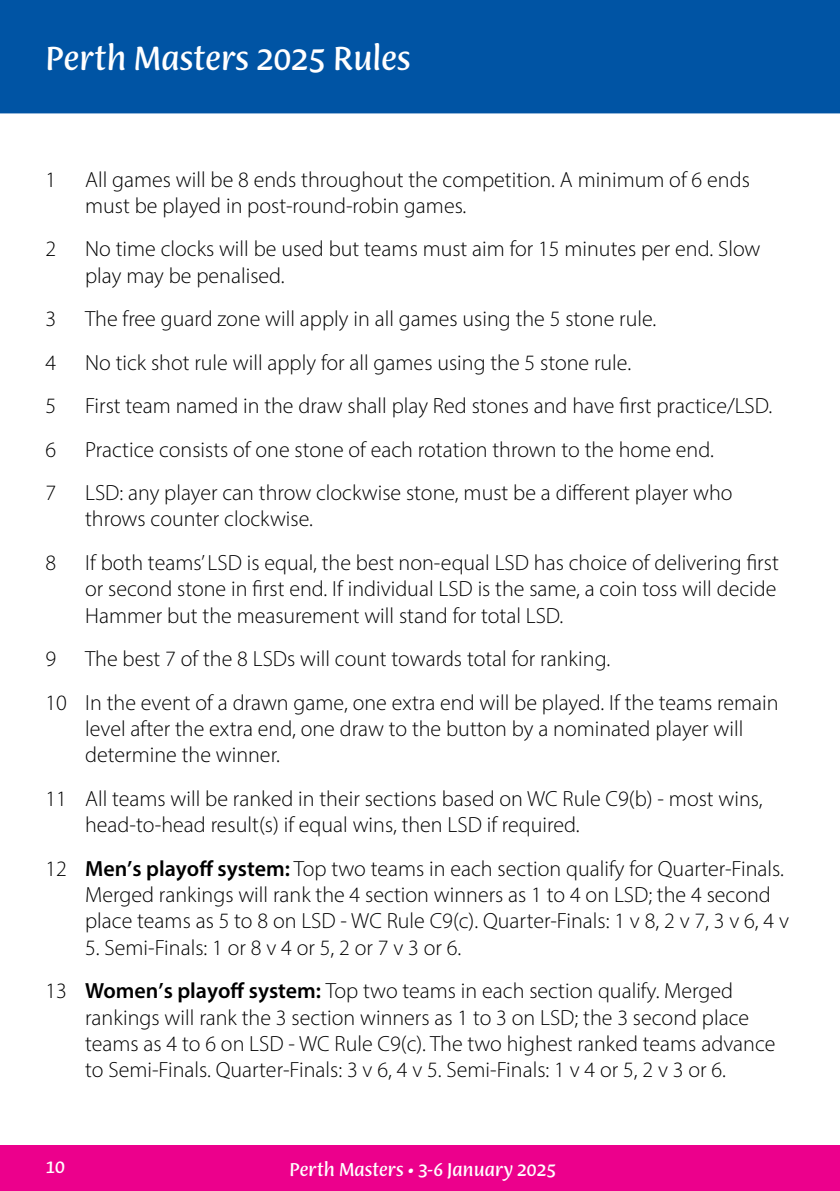
<style>
.page{position:relative;width:840px;height:1191px;background:#fff}
.page>*{position:absolute;margin:0;border:0;box-sizing:border-box;transform-origin:0 0}
.t1{font:36px "Ciabatta";color:#fff}
.t2{font:300 22px/26.4px "Myriad Pro";color:#000}
.t3{font:20px "Ciabatta";color:#fff}
.s1{font-weight:600}
</style>
<div class="page">
<div style="left:0;top:1145px;width:839px;height:46px;background:#ec008c"></div>
<div style="left:0;top:0;width:839px;height:113px;background:#0054a4"></div>
<p class="t1" style="left:45px;top:35px;width:366px">Perth Masters 2025 Rules</p>
<p class="t2" style="left:45px;top:166px;width:12px">1</p>
<p class="t2" style="left:85px;top:166px;width:666px">All games will be 8 ends throughout the competition. A minimum of 6 ends must be played in post-round-robin games.</p>
<p class="t2" style="left:45px;top:236px;width:12px">2</p>
<p class="t2" style="left:85px;top:236px;width:676px">No time clocks will be used but teams must aim for 15 minutes per end. Slow play may be penalised.</p>
<p class="t2" style="left:45px;top:305px;width:12px">3</p>
<p class="t2" style="left:85px;top:305px;width:572px">The free guard zone will apply in all games using the 5 stone rule.</p>
<p class="t2" style="left:45px;top:349px;width:12px">4</p>
<p class="t2" style="left:85px;top:349px;width:547px">No tick shot rule will apply for all games using the 5 stone rule.</p>
<p class="t2" style="left:45px;top:392px;width:12px">5</p>
<p class="t2" style="left:85px;top:392px;width:688px">First team named in the draw shall play Red stones and have first practice/LSD.</p>
<p class="t2" style="left:45px;top:436px;width:12px">6</p>
<p class="t2" style="left:85px;top:436px;width:630px">Practice consists of one stone of each rotation thrown to the home end.</p>
<p class="t2" style="left:45px;top:479px;width:12px">7</p>
<p class="t2" style="left:85px;top:479px;width:648px">LSD: any player can throw clockwise stone, must be a different player who throws counter clockwise.</p>
<p class="t2" style="left:45px;top:549px;width:12px">8</p>
<p class="t2" style="left:85px;top:549px;width:694px;text-align:justify">If both teams’ LSD is equal, the best non-equal LSD has choice of delivering first or second stone in first end. If individual LSD is the same, a coin toss will decide Hammer but the measurement will stand for total LSD.</p>
<p class="t2" style="left:45px;top:645px;width:12px">9</p>
<p class="t2" style="left:85px;top:645px;width:526px">The best 7 of the 8 LSDs will count towards total for ranking.</p>
<p class="t2" style="left:85px;top:689px;width:694px;text-indent:-40px">10 In the event of a drawn game, one extra end will be played. If the teams remain level after the extra end, one draw to the button by a nominated player will determine the winner.</p>
<p class="t2" style="left:85px;top:785px;width:678px;text-indent:-40px">11 All teams will be ranked in their sections based on WC Rule C9(b) - most wins, head-to-head result(s) if equal wins, then LSD if required.</p>
<p class="t2" style="left:85px;top:855px;width:705px;text-indent:-40px">12 <span class="s1">Men’s playoff system:</span> Top two teams in each section qualify for Quarter-Finals.<br>Merged rankings will rank the 4 section winners as 1 to 4 on LSD; the 4 second place teams as 5 to 8 on LSD - WC Rule C9(c). Quarter-Finals: 1 v 8, 2 v 7, 3 v 6, 4 v</p>
<p class="t2" style="left:85px;top:934px;width:377px">5. Semi-Finals: 1 or 8 v 4 or 5, 2 or 7 v 3 or 6.</p>
<p class="t2" style="left:85px;top:977px;width:691px;text-indent:-40px">13 <span class="s1">Women’s playoff system:</span> Top two teams in each section qualify. Merged rankings will rank the 3 section winners as 1 to 3 on LSD; the 3 second place teams as 4 to 6 on LSD - WC Rule C9(c). The two highest ranked teams advance to Semi-Finals. Quarter-Finals: 3 v 6, 4 v 5. Semi-Finals: 1 v 4 or 5, 2 v 3 or 6.</p>
<p class="t3" style="left:45px;top:1153px;width:21px">10</p>
<p class="t3" style="left:289px;top:1156px;width:268px">Perth Masters • 3-6 January 2025</p>
</div>
